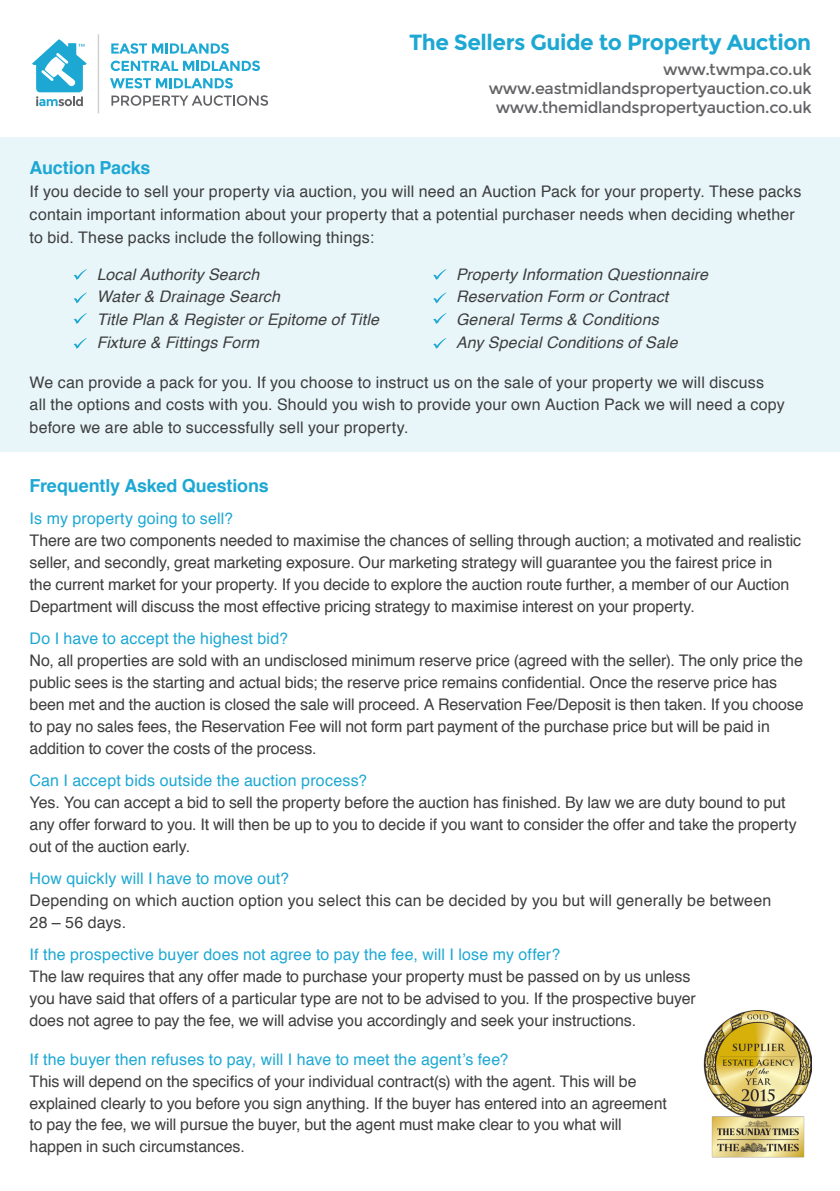
<style>
.page{position:relative;width:840px;height:1191px;background:#fff}
.page>*{position:absolute;margin:0;border:0;box-sizing:border-box;transform-origin:0 0}
.t1{font:700 22px "Montserrat";letter-spacing:-.02em;color:#1da8d3}
.t2{font:700 18px "Helvetica";letter-spacing:-.01em;color:#1da8d3}
.t3{font:16px/22px "Helvetica";letter-spacing:-.005em;color:#3e3e3f}
.t4{font:16px/22.8px "Helvetica";letter-spacing:.015em;color:#3e3e3f}
.t5{font:italic 16px "Helvetica";letter-spacing:.01em;color:#3e3e3f}
.t6{font:16px "Helvetica";letter-spacing:.015em;color:#1da8d3}
.t7{font:16px "Montserrat";letter-spacing:-.02em;color:#636366}
.s1{color:#1da8d3}
</style>
<div class="page">
<div style="left:0;top:138px;width:839px;height:314px;background:#e8f6fa"></div>
<svg style="left:74px;top:269px;width:13px;height:11px"></svg>
<svg style="left:433px;top:269px;width:13px;height:11px"></svg>
<svg style="left:74px;top:292px;width:13px;height:11px"></svg>
<svg style="left:433px;top:292px;width:13px;height:11px"></svg>
<svg style="left:74px;top:313px;width:13px;height:11px"></svg>
<svg style="left:433px;top:313px;width:13px;height:11px"></svg>
<svg style="left:74px;top:338px;width:13px;height:11px"></svg>
<svg style="left:433px;top:338px;width:13px;height:11px"></svg>
<svg style="left:32px;top:39px;width:55px;height:67px"></svg>
<hr style="left:98px;top:34px;width:1px;height:79px;background:#cecece">
<svg style="left:111px;top:43px;width:118px;height:11px"></svg>
<svg style="left:111px;top:61px;width:149px;height:10px"></svg>
<svg style="left:110px;top:78px;width:123px;height:10px"></svg>
<svg style="left:111px;top:95px;width:157px;height:11px"></svg>
<img style="left:703px;top:1010px;width:108px;height:148px">
<p class="t1" style="left:409px;top:29px;width:403px">The Sellers Guide to Property Auction</p>
<p class="t7" style="left:662px;top:60px;width:150px">www.twmpa.co.uk</p>
<p class="t7" style="left:488px;top:79px;width:324px">www.eastmidlandspropertyauction.co.uk</p>
<p class="t7" style="left:495px;top:98px;width:317px">www.themidlandspropertyauction.co.uk</p>
<p class="t2" style="left:30px;top:153px;width:122px">Auction Packs</p>
<p class="t4" style="left:30px;top:181px;width:772px">If you decide to sell your property via auction, you will need an Auction Pack for your property. These packs contain important information about your property that a potential purchaser needs when deciding whether to bid. These packs include the following things:</p>
<p class="t5" style="left:97px;top:261px;width:164px">Local Authority Search</p>
<p class="t5" style="left:456px;top:261px;width:253px">Property Information Questionnaire</p>
<p class="t5" style="left:97px;top:284px;width:185px">Water &amp; Drainage Search</p>
<p class="t5" style="left:456px;top:284px;width:214px">Reservation Form or Contract</p>
<p class="t5" style="left:97px;top:307px;width:283px">Title Plan &amp; Register or Epitome of Title</p>
<p class="t5" style="left:456px;top:307px;width:204px">General Terms &amp; Conditions</p>
<p class="t5" style="left:97px;top:330px;width:163px">Fixture &amp; Fittings Form</p>
<p class="t5" style="left:456px;top:330px;width:223px">Any Special Conditions of Sale</p>
<p class="t4" style="left:30px;top:371px;width:756px">We can provide a pack for you. If you choose to instruct us on the sale of your property we will discuss<br>all the options and costs with you. Should you wish to provide your own Auction Pack we will need a copy before we are able to successfully sell your property.</p>
<p class="t2" style="left:30px;top:471px;width:240px">Frequently Asked Questions</p>
<p class="t6" style="left:30px;top:506px;width:205px">Is my property going to sell?</p>
<p class="t3" style="left:30px;top:530px;width:772px">There are two components needed to maximise the chances of selling through auction; a motivated and realistic seller, and secondly, great marketing exposure. Our marketing strategy will guarantee you the fairest price in<br>the current market for your property. If you decide to explore the auction route further, a member of our Auction Department will discuss the most effective pricing strategy to maximise interest on your property.</p>
<p class="t6" style="left:30px;top:626px;width:260px">Do I have to accept the highest bid?</p>
<p class="t3" style="left:30px;top:650px;width:775px">No, all properties are sold with an undisclosed minimum reserve price (agreed with the seller). The only price the public sees is the starting and actual bids; the reserve price remains confidential. Once the reserve price has been met and the auction is closed the sale will proceed. A Reservation Fee/Deposit is then taken. If you choose to pay no sales fees, the Reservation Fee will not form part payment of the purchase price but will be paid in addition to cover the costs of the process.</p>
<p class="t6" style="left:30px;top:768px;width:339px">Can I accept bids outside the auction process?</p>
<p class="t3" style="left:30px;top:791px;width:768px">Yes. You can accept a bid to sell the property before the auction has finished. By law we are duty bound to put any offer forward to you. It will then be up to you to decide if you want to consider the offer and take the property out of the auction early.</p>
<p class="t6" style="left:30px;top:866px;width:261px">How quickly will I have to move out?</p>
<p class="t4" style="left:30px;top:890px;width:742px;line-height:22px">Depending on which auction option you select this can be decided by you but will generally be between<br>28 – 56 days.</p>
<p class="t6" style="left:30px;top:942px;width:532px">If the prospective buyer does not agree to pay the fee, will I lose my offer?</p>
<p class="t3" style="left:30px;top:966px;width:667px">The law requires that any offer made to purchase your property must be passed on by us unless you have said that offers of a particular type are not to be advised to you. If the prospective buyer does not agree to pay the fee, we will advise you accordingly and seek your instructions.</p>
<p class="t3" style="left:30px;top:1048px;width:638px"><span class="s1">If the buyer then refuses to pay, will I have to meet the agent’s fee?<br></span>This will depend on the specifics of your individual contract(s) with the agent. This will be explained clearly to you before you sign anything. If the buyer has entered into an agreement to pay the fee, we will pursue the buyer, but the agent must make clear to you what will happen in such circumstances.</p>
</div>
